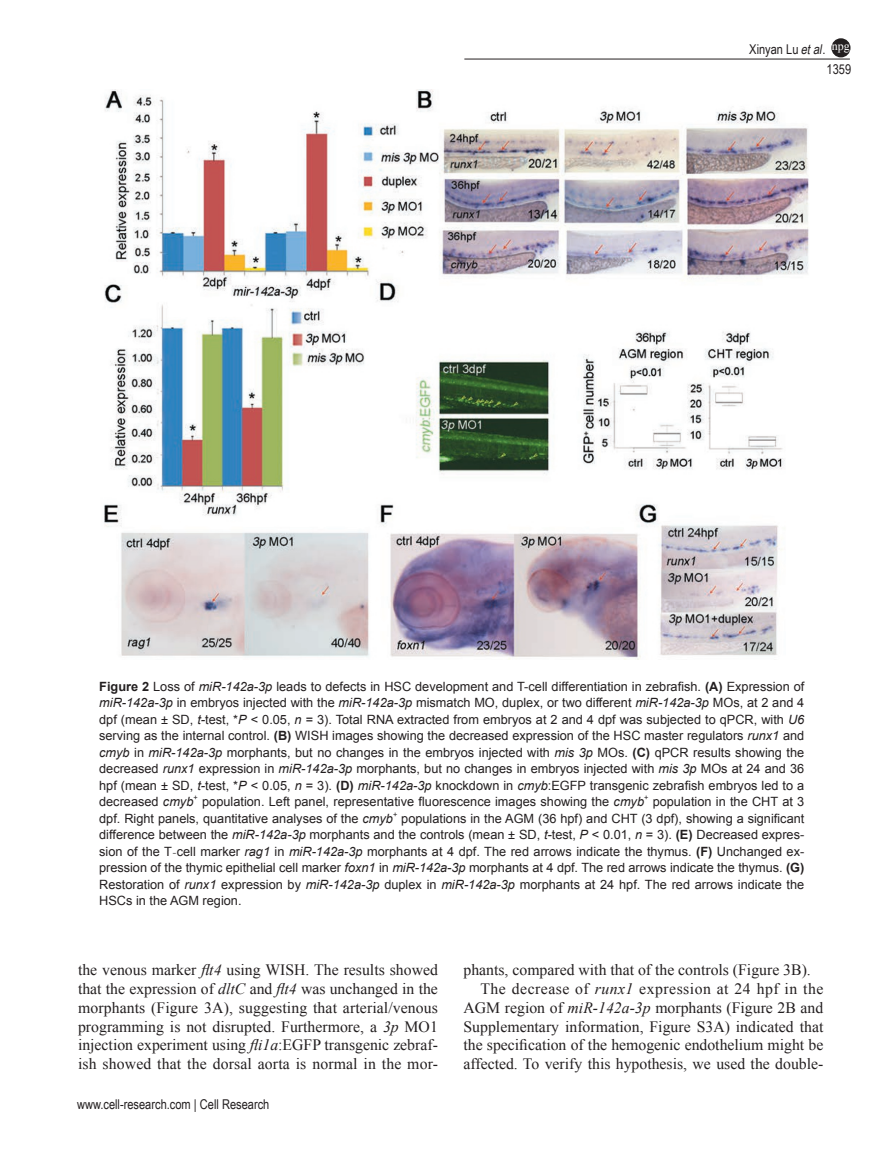
<style>
.page{position:relative;width:893px;height:1170px;background:#fff}
.page>*{position:absolute;margin:0;border:0;box-sizing:border-box;transform-origin:0 0}
.t1{font:15.75px/18.8px "Times New Roman PSMT2";color:#231f20;text-align:justify}
.t2{font:15.75px "Times New Roman";color:#231f20}
.t3{font:15.75px "Times New Roman PSMT2";letter-spacing:.03em;color:#231f20}
.t4{font:13.5px "Arial Narrow 2";color:#231f20}
.t5{font:12.75px/16.5px "Arial";color:#231f20;text-align:justify}
.t6{font:12px "Times New Roman PSMT2";color:#fff}
.t7{font:7.5px "Arial MT2";color:#231f20}
.s1{font-style:italic}
.s2{font-weight:700}
.s3{font-family:"Adobe Song Std";font-weight:300}
.s4{font-family:"Times New Roman PS Italic MT2"}
.s5{font-family:"Times New Roman";font-style:italic}
</style>
<div class="page">
<hr style="left:464px;top:59px;width:386px;height:1px;background:#231f20">
<div style="left:832px;top:39px;width:18px;height:18px;background:#231f20;border-radius:50%"></div>
<div style="left:831px;top:38px;width:19px;height:19px;border:2px solid #231f20;border-radius:50%"></div>
<img style="left:104px;top:89px;width:705px;height:571px">
<p class="t6" style="left:832px;top:38px;width:19px">npg</p>
<p class="t4" style="left:749px;top:40px;width:78px">Xinyan Lu <span class="s1">etal</span>.</p>
<p class="t4" style="left:826px;top:59px;width:26px">1359</p>
<p class="t5" style="left:99px;top:678px;width:707px"><span class="s2">Figure 2</span> Loss of <span class="s1">miR-142a-3p</span> leads to defects in HSC development and T-cell differentiation in zebrafish. <span class="s2">(A)</span> Expression of <span class="s1">miR-142a-3p</span> in embryos injected with the <span class="s1">miR-142a-3p</span> mismatch MO, duplex, or two different <span class="s1">miR-142a-3p</span> MOs, at 2 and 4 dpf (mean ± SD, <span class="s1">t-</span>test, *<span class="s1">P</span> &lt; 0.05, <span class="s1">n</span> = 3). Total RNA extracted from embryos at 2 and 4 dpf was subjected to qPCR, with <span class="s1">U6 </span>serving as the internal control. <span class="s2">(B)</span> WISH images showing the decreased expression of the HSC master regulators <span class="s1">runx1</span> and <span class="s1">cmyb</span> in <span class="s1">miR-142a-3p</span> morphants, but no changes in the embryos injected with <span class="s1">mis 3p</span> MOs. <span class="s2">(C)</span> qPCR results showing the decreased <span class="s1">runx1</span> expression in <span class="s1">miR-142a-3p</span> morphants, but no changes in embryos injected with <span class="s1">mis 3p</span> MOs at 24 and 36 hpf (mean ± SD, <span class="s1">t-</span>test, *<span class="s1">P</span> &lt; 0.05, <span class="s1">n</span> = 3). <span class="s2">(D)</span> <span class="s1">miR-142a-3p</span> knockdown in <span class="s1">cmyb</span>:EGFP transgenic zebrafish embryos led to a decreased <span class="s1">cmyb</span></p>
<p class="t7" style="left:194px;top:792px;width:6px">+</p>
<p class="t5" style="left:202px;top:793px;width:443px">population. Left panel, representative fluorescence images showing the <span class="s1">cmyb</span></p>
<p class="t7" style="left:644px;top:792px;width:6px">+</p>
<p class="t5" style="left:653px;top:793px;width:153px">population in the CHT at 3</p>
<p class="t5" style="left:99px;top:810px;width:295px">dpf. Right panels, quantitative analyses of the <span class="s1">cmyb</span></p>
<p class="t7" style="left:393px;top:809px;width:6px">+</p>
<p class="t5" style="left:99px;top:810px;width:707px;text-indent:302px">populations in the AGM (36 hpf) and CHT (3 dpf), showing a significant difference between the <span class="s1">miR-142a-3p</span> morphants and the controls (mean ± SD, <span class="s1">t-</span>test, <span class="s1">P</span> &lt; 0.01, <span class="s1">n</span> = 3). <span class="s2">(E)</span> Decreased expres&shy;sion of the T<span class="s3">-</span>cell marker <span class="s1">rag1</span> in <span class="s1">miR-142a-3p</span> morphants at 4 dpf. The red arrows indicate the thymus. <span class="s2">(F)</span> Unchanged ex&shy;pression of the thymic epithelial cell marker <span class="s1">foxn1</span> in <span class="s1">miR-142a-3p</span> morphants at 4 dpf. The red arrows indicate the thymus. <span class="s2">(G)<br></span>Restoration of <span class="s1">runx1</span> expression by <span class="s1">miR-142a-3p</span> duplex in <span class="s1">miR-142a-3p</span> morphants at 24 hpf. The red arrows indicate the HSCs in the AGM region.</p>
<p class="t1" style="left:78px;top:960px;width:362px">the venous marker <span class="s4">flt4</span> using WISH. The results showed that the expression of <span class="s5">dltC</span> and <span class="s4">flt4</span> was unchanged in the morphants (Figure 3A), suggesting that arterial/venous programming is not disrupted. Furthermore, a <span class="s4">3p</span> MO1 injection experiment using <span class="s4">fli1a</span>:EGFP transgenic zebraf&shy;ish showed that the dorsal aorta is normal in the mor-</p>
<p class="t1" style="left:463px;top:960px;width:349px">phants, compared with that of the controls (Figure 3B).</p>
<p class="t3" style="left:480px;top:978px;width:344px">The decrease of <span class="s4">runx1</span> expression at 24 hpf in the</p>
<p class="t1" style="left:463px;top:997px;width:361px">AGM region of <span class="s4">miR-142a-3p</span> morphants (Figure 2B and</p>
<p class="t1" style="left:463px;top:1016px;width:361px">Supplementary information, Figure S3A) indicated that</p>
<p class="t2" style="left:463px;top:1034px;width:361px">the specification of the hemogenic endothelium might be</p>
<p class="t1" style="left:463px;top:1054px;width:361px">affected. To verify this hypothesis, we used the double-</p>
<p class="t4" style="left:77px;top:1094px;width:194px">www.cell-research.com | Cell Research</p>
</div>
